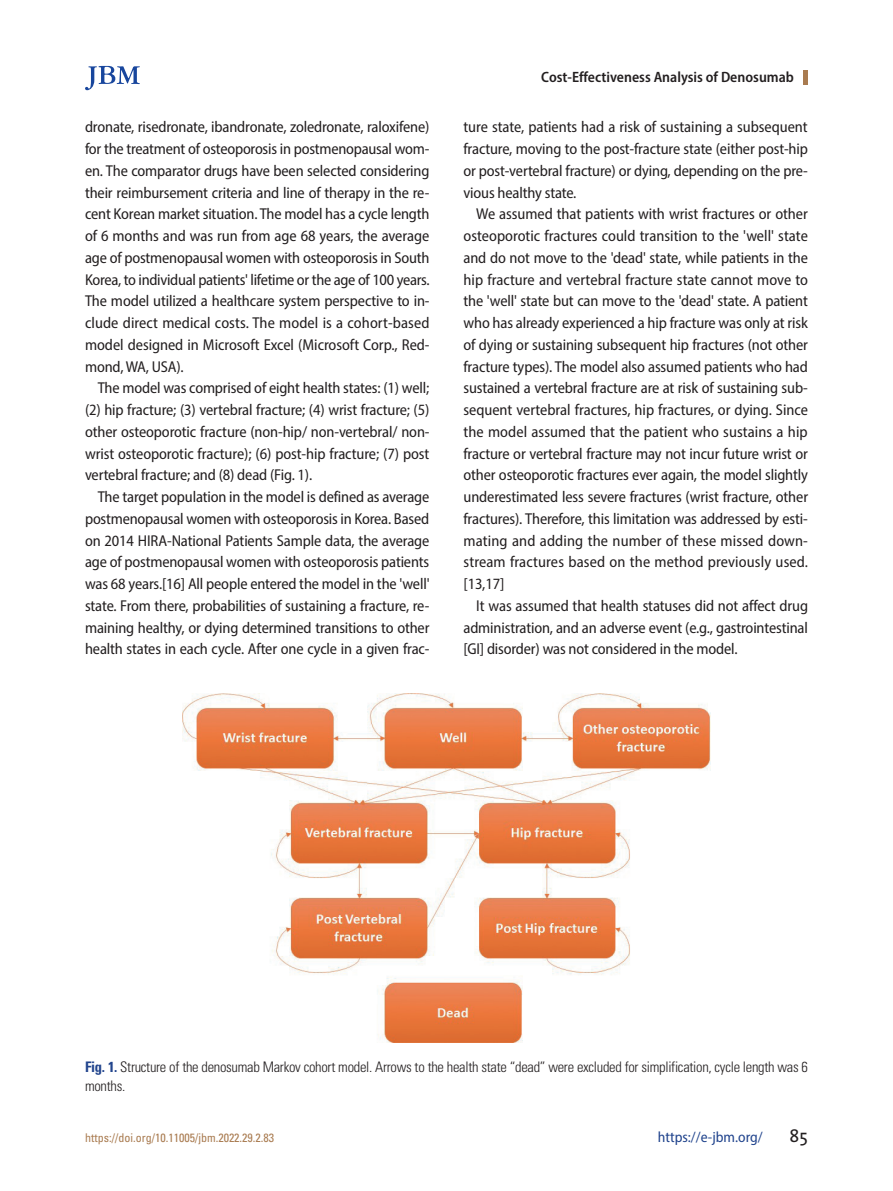
<style>
.page{position:relative;width:893px;height:1191px;background:#fff}
.page>*{position:absolute;margin:0;border:0;box-sizing:border-box;transform-origin:0 0}
.t1{font:18px "The Mix";color:#231f20}
.jbm_본문{font:semi-condensed 15.75px/21.8px "Myriad Pro";letter-spacing:-.01em;color:#231f20;text-align:justify}
.jbm_하시라-제목{font:600 semi-condensed 15px "Myriad Pro";color:#231f20}
.t2{font:semi-condensed 15px "Myriad Pro";color:#21448d}
.jbm_표그림캡션{font:300 condensed 14.55px/18.8px "Univers LT Std";letter-spacing:-.02em;color:#231f20}
.t3{font:condensed 12px "Univers LT Std";color:#a97b50}
.s1{font-weight:700;color:#21448d}
</style>
<div class="page">
<hr style="left:804px;top:70px;width:4px;height:15px;background:#a97b50">
<svg style="left:85px;top:66px;width:55px;height:24px"></svg>
<img style="left:182px;top:693px;width:528px;height:349px">
<p class="jbm_본문" style="left:85px;top:116px;width:346px">dronate, risedronate, ibandronate, zoledronate, raloxifene) for the treatment of osteoporosis in postmenopausal wom&shy;en. The comparator drugs have been selected considering their reimbursement criteria and line of therapy in the re&shy;cent Korean market situation. The model has a cycle length of 6 months and was run from age 68 years, the average age of postmenopausal women with osteoporosis in South Korea, to individual patients' lifetime or the age of 100 years.<br>The model utilized a healthcare system perspective to in&shy;clude direct medical costs. The model is a cohort-based model designed in Microsoft Excel (Microsoft Corp., Red&shy;mond, WA, USA).</p>
<p class="jbm_본문" style="left:85px;top:377px;width:346px;text-indent:13px">The model was comprised of eight health states: (1) well; (2) hip fracture; (3) vertebral fracture; (4) wrist fracture; (5) other osteoporotic fracture (non-hip/ non-vertebral/ non&shy;wrist osteoporotic fracture); (6) post-hip fracture; (7) post vertebral fracture; and (8) dead (Fig. 1).</p>
<p class="jbm_본문" style="left:85px;top:486px;width:346px;text-indent:13px">The target population in the model is defined as average postmenopausal women with osteoporosis in Korea. Based on 2014 HIRA-National Patients Sample data, the average age of postmenopausal women with osteoporosis patients was 68 years.[16] All people entered the model in the 'well' state. From there, probabilities of sustaining a fracture, re&shy;maining healthy, or dying determined transitions to other health states in each cycle. After one cycle in a given frac-</p>
<p class="jbm_하시라-제목" style="left:541px;top:68px;width:254px">Cost-Effectiveness Analysis of Denosumab</p>
<p class="jbm_본문" style="left:463px;top:116px;width:346px">ture state, patients had a risk of sustaining a subsequent fracture, moving to the post-fracture state (either post-hip or post-vertebral fracture) or dying, depending on the pre&shy;vious healthy state.</p>
<p class="jbm_본문" style="left:463px;top:203px;width:346px;text-indent:13px">We assumed that patients with wrist fractures or other osteoporotic fractures could transition to the 'well' state and do not move to the 'dead' state, while patients in the hip fracture and vertebral fracture state cannot move to the 'well' state but can move to the 'dead' state. A patient who has already experienced a hip fracture was only at risk of dying or sustaining subsequent hip fractures (not other fracture types). The model also assumed patients who had sustained a vertebral fracture are at risk of sustaining sub&shy;sequent vertebral fractures, hip fractures, or dying. Since the model assumed that the patient who sustains a hip fracture or vertebral fracture may not incur future wrist or other osteoporotic fractures ever again, the model slightly underestimated less severe fractures (wrist fracture, other fractures). Therefore, this limitation was addressed by esti&shy;mating and adding the number of these missed down&shy;stream fractures based on the method previously used. [13,17]</p>
<p class="jbm_본문" style="left:463px;top:594px;width:346px;text-indent:13px">It was assumed that health statuses did not affect drug administration, and an adverse event (e.g., gastrointestinal [GI] disorder) was not considered in the model.</p>
<p class="jbm_표그림캡션" style="left:85px;top:1057px;width:724px"><span class="s1">Fig. 1.</span> Structure of the denosumab Markov cohort model. Arrows to the health state “dead” were excluded for simplification, cycle length was 6 months.</p>
<p class="t3" style="left:85px;top:1130px;width:191px">https://doi.org/10.11005/jbm.2022.29.2.83</p>
<p class="t2" style="left:658px;top:1128px;width:106px">https://e-jbm.org/</p>
<p class="t1" style="left:790px;top:1121px;width:20px">85</p>
</div>
